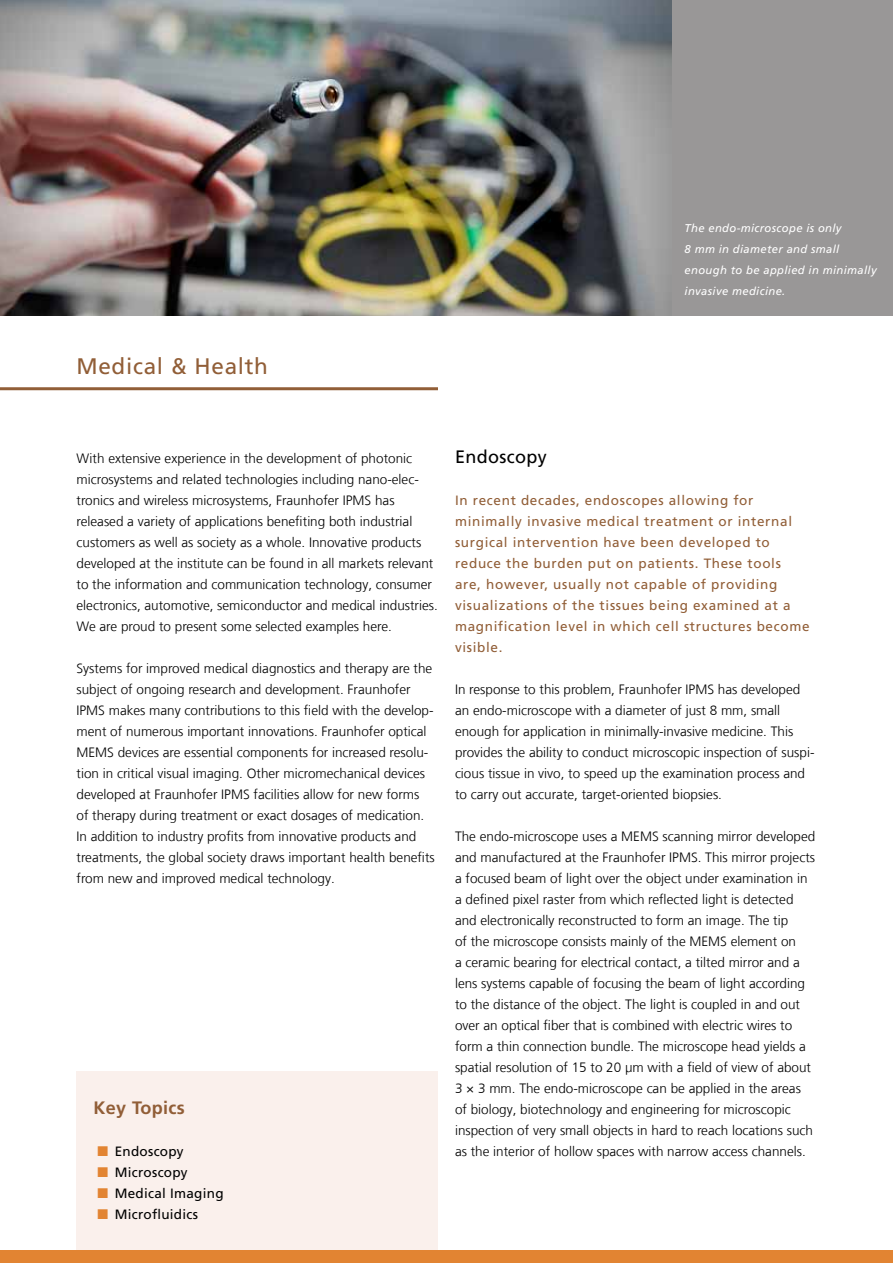
<style>
.page{position:relative;width:893px;height:1263px;background:#fff}
.page>*{position:absolute;margin:0;border:0;box-sizing:border-box;transform-origin:0 0}
.Spitzentitel{font:22.5px "Frutiger LT Com";letter-spacing:.03em;color:#915e37}
.Überschrift_2{font:18px "Frutiger LT Com";letter-spacing:.02em;color:#000}
.Schwerpunkt{font:700 18px "Frutiger LT Com";letter-spacing:.02em;color:#915e37}
.Text{font:300 13.5px/21px "Frutiger LT Com";color:#000}
.Intro{font:13.5px/21px "Frutiger LT Com";letter-spacing:.05em;color:#915e37}
.t1{font:13.5px "Frutiger LT Com";letter-spacing:.02em;color:#000}
.t2{font:italic 11.25px/21px "Frutiger LT Com";letter-spacing:.03em;color:#fff}
</style>
<div class="page">
<div style="left:0;top:0;width:893px;height:316px;background:#999797"></div>
<img style="left:0;top:0;width:672px;height:316px">
<hr style="left:0;top:387px;width:438px;height:3px;background:#915e37">
<div style="left:77px;top:1072px;width:361px;height:178px;background:#faf0ec"></div>
<div style="left:0;top:1250px;width:893px;height:13px;background:#e28432"></div>
<p class="Spitzentitel" style="left:77px;top:353px;width:193px">Medical &amp; Health</p>
<p class="t2" style="left:685px;top:217px;width:158px">The endo-microscope is only</p>
<p class="t2" style="left:685px;top:238px;width:194px">8 mm in diameter and small enough to be applied in minimally invasive medicine.</p>
<p class="Text" style="left:77px;top:447px;width:363px">With extensive experience in the development of photonic microsystems and related technologies including nano-elec&shy;tronics and wireless microsystems, Fraunhofer IPMS has released a variety of applications benefiting both industrial customers as well as society as a whole. Innovative products developed at the institute can be found in all markets relevant to the information and communication technology, consumer electronics, automotive, semiconductor and medical industries.<br>We are proud to present some selected examples here.</p>
<p class="Text" style="left:77px;top:657px;width:360px">Systems for improved medical diagnostics and therapy are the subject of ongoing research and development. Fraunhofer IPMS makes many contributions to this field with the develop&shy;ment of numerous important innovations. Fraunhofer optical MEMS devices are essential components for increased resolu&shy;tion in critical visual imaging. Other micromechanical devices developed at Fraunhofer IPMS facilities allow for new forms<br>of therapy during treatment or exact dosages of medication.<br>In addition to industry profits from innovative products and treatments, the global society draws important health benefits from new and improved medical technology.</p>
<p class="Schwerpunkt" style="left:94px;top:1097px;width:93px">Key Topics</p>
<p class="t1" style="left:115px;top:1143px;width:70px">Endoscopy</p>
<p class="t1" style="left:115px;top:1164px;width:74px">Microscopy</p>
<p class="t1" style="left:115px;top:1185px;width:110px">Medical Imaging</p>
<p class="t1" style="left:115px;top:1206px;width:85px">Microfluidics</p>
<p class="Überschrift_2" style="left:455px;top:446px;width:93px">Endoscopy</p>
<p class="Intro" style="left:455px;top:489px;width:356px">In recent decades, endoscopes allowing for minimally invasive medical treatment or internal surgical intervention have been developed to reduce the burden put on patients. These tools are, however, usually not capable of providing visualizations of the tissues being examined at a magnification level in which cell structures become visible.</p>
<p class="Text" style="left:455px;top:678px;width:361px">In response to this problem, Fraunhofer IPMS has developed an endo-microscope with a diameter of just 8 mm, small enough for application in minimally-invasive medicine. This provides the ability to conduct microscopic inspection of suspi&shy;cious tissue in vivo, to speed up the examination process and to carry out accurate, target-oriented biopsies.</p>
<p class="Text" style="left:455px;top:825px;width:362px">The endo-microscope uses a MEMS scanning mirror developed and manufactured at the Fraunhofer IPMS. This mirror projects a focused beam of light over the object under examination in a defined pixel raster from which reflected light is detected and electronically reconstructed to form an image. The tip<br>of the microscope consists mainly of the MEMS element on<br>a ceramic bearing for electrical contact, a tilted mirror and a lens systems capable of focusing the beam of light according to the distance of the object. The light is coupled in and out over an optical fiber that is combined with electric wires to form a thin connection bundle. The microscope head yields a spatial resolution of 15 to 20 µm with a field of view of about 3 × 3 mm. The endo-microscope can be applied in the areas of biology, biotechnology and engineering for microscopic inspection of very small objects in hard to reach locations such as the interior of hollow spaces with narrow access channels.</p>
</div>
